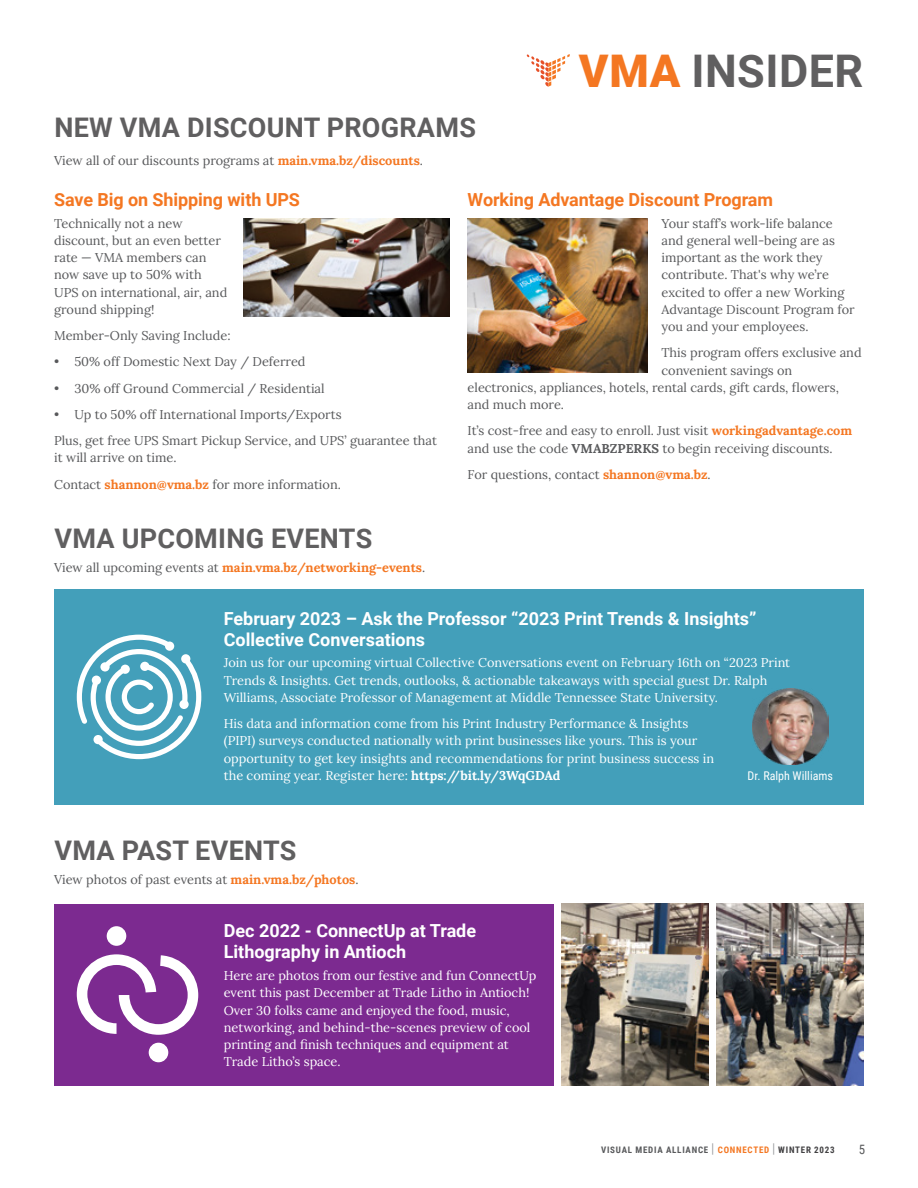
<style>
.page{position:relative;width:918px;height:1188px;background:#fff}
.page>*{position:absolute;margin:0;border:0;box-sizing:border-box;transform-origin:0 0}
.t1{font:700 45px "Roboto";letter-spacing:.01em;color:#605f60}
.t2{font:700 27px "Roboto";letter-spacing:.01em;color:#605f60}
.t3{font:700 18px/21px "Roboto";color:#fff}
.t4{font:700 18px "Roboto";letter-spacing:-.005em;color:#f47722}
.t5{font:12.9px "Roboto Condensed";color:#58595b}
.t6{font:12.75px/17.2px "Lora";color:#58595b}
.t7{font:12.75px/17.2px "Lora";color:#fff}
.t8{font:700 12.75px "Lora";color:#f47722}
.t9{font:12px "Roboto Condensed";color:#fff}
.t10{font:700 9px "Roboto Condensed";letter-spacing:.085em;color:#58595b}
.s1{font-weight:700;color:#f47722}
.s2{font-weight:900;color:#f47722}
.s3{font-weight:400;color:#58595b}
.s4{font-weight:700}
.s5{font-weight:400;font-size:13.5px;color:#939598}
.s6{color:#f47722}
.s7{color:#414042}
</style>
<div class="page">
<div style="left:54px;top:904px;width:500px;height:182px;background:#7c2a90"></div>
<div style="left:54px;top:589px;width:810px;height:216px;background:#439fba"></div>
<svg style="left:77px;top:954px;width:121px;height:81px"></svg>
<div style="left:107px;top:926px;width:19px;height:20px;background:#fff;border-radius:50%"></div>
<div style="left:149px;top:1043px;width:19px;height:19px;background:#fff;border-radius:50%"></div>
<svg style="left:527px;top:54px;width:43px;height:33px"></svg>
<img style="left:243px;top:218px;width:207px;height:98px">
<img style="left:468px;top:218px;width:180px;height:155px">
<img style="left:561px;top:903px;width:148px;height:182px">
<img style="left:716px;top:903px;width:147px;height:182px">
<svg style="left:77px;top:635px;width:124px;height:124px"></svg>
<img style="left:753px;top:689px;width:75px;height:75px">
<h2 class="t2" style="left:54px;top:109px;width:423px">NEW VMA DISCOUNT PROGRAMS</h2>
<p class="t6" style="left:54px;top:151px;width:371px">View all of our discounts programs at <span class="s1">main.vma.bz/discounts</span>.</p>
<h1 class="t1" style="left:579px;top:39px;width:286px"><span class="s2">VMA</span> INSIDER</h1>
<h3 class="t4" style="left:54px;top:187px;width:247px">Save Big on Shipping with UPS</h3>
<p class="t6" style="left:54px;top:214px;width:175px">Technically not a new discount, but an even better rate — VMA members can now save up to 50% with<br>UPS on international, air, and ground shipping!</p>
<p class="t6" style="left:54px;top:326px;width:178px">Member-Only Saving Include:</p>
<p class="t6" style="left:54px;top:352px;width:253px">• 50% off Domestic Next Day / Deferred</p>
<p class="t6" style="left:54px;top:379px;width:272px">• 30% off Ground Commercial / Residential</p>
<p class="t6" style="left:54px;top:400px;width:384px;line-height:26.2px">• Up to 50% off International Imports/Exports<br>Plus, get free UPS Smart Pickup Service, and UPS’ guarantee that</p>
<p class="t6" style="left:54px;top:444px;width:288px;line-height:26.2px">it will arrive on time.<br>Contact <span class="s1">shannon@vma.bz</span> for more information.</p>
<h2 class="t2" style="left:54px;top:520px;width:319px">VMA UPCOMING EVENTS</h2>
<p class="t8" style="left:54px;top:558px;width:373px"><span class="s3">View all upcoming events at</span> main.vma.bz/networking-events<span class="s3">.</span></p>
<h3 class="t4" style="left:468px;top:187px;width:307px">Working Advantage Discount Program</h3>
<p class="t6" style="left:662px;top:214px;width:195px">Your staff’s work-life balance and general well-being are as important as the work they contribute. That's why we’re excited to offer a new Working<br>Advantage Discount Program for you and your employees.</p>
<p class="t6" style="left:662px;top:343px;width:202px">This program offers exclusive and</p>
<p class="t6" style="left:662px;top:361px;width:132px">convenient savings on</p>
<p class="t6" style="left:468px;top:378px;width:373px">electronics, appliances, hotels, rental cards, gift cards, flowers,</p>
<p class="t6" style="left:468px;top:395px;width:98px">and much more.</p>
<p class="t6" style="left:468px;top:421px;width:386px">It’s cost-free and easy to enroll. Just visit <span class="s1">workingadvantage.com </span>and use the code <span class="s4">VMABZPERKS</span> to begin receiving discounts.</p>
<p class="t6" style="left:468px;top:465px;width:245px">For questions, contact <span class="s1">shannon@vma.bz</span>.</p>
<h3 class="t3" style="left:224px;top:607px;width:534px">February 2023 – Ask the Professor “2023 Print Trends &amp; Insights”<br>Collective Conversations</h3>
<p class="t7" style="left:224px;top:653px;width:568px">Join us for our upcoming virtual Collective Conversations event on February 16th on “2023 Print<br>Trends &amp; Insights. Get trends, outlooks, &amp; actionable takeaways with special guest Dr. Ralph<br>Williams, Associate Professor of Management at Middle Tennessee State University.</p>
<p class="t7" style="left:224px;top:714px;width:492px">His data and information come from his Print Industry Performance &amp; Insights (PIPI) surveys conducted nationally with print businesses like yours. This is your opportunity to get key insights and recommendations for print business success in the coming year. Register here: <span class="s4">https://bit.ly/3WqGDAd</span></p>
<p class="t9" style="left:748px;top:768px;width:87px">Dr. Ralph Williams</p>
<h2 class="t2" style="left:54px;top:832px;width:244px">VMA PAST EVENTS</h2>
<p class="t6" style="left:54px;top:870px;width:306px">View photos of past events at <span class="s1">main.vma.bz/photos</span>.</p>
<h3 class="t3" style="left:224px;top:920px;width:254px">Dec 2022 - ConnectUp at Trade<br>Lithography in Antioch</h3>
<p class="t7" style="left:224px;top:966px;width:314px">Here are photos from our festive and fun ConnectUp event this past December at Trade Litho in Antioch!<br>Over 30 folks came and enjoyed the food, music, networking, and behind-the-scenes preview of cool printing and finish techniques and equipment at Trade Litho’s space.</p>
<p class="t10" style="left:601px;top:1143px;width:235px">VISUAL MEDIA ALLIANCE <span class="s5">|</span> <span class="s6">CONNECTED</span> <span class="s5">|</span> <span class="s7">WINTER 2023</span></p>
<p class="t5" style="left:859px;top:1140px;width:8px">5</p>
</div>
